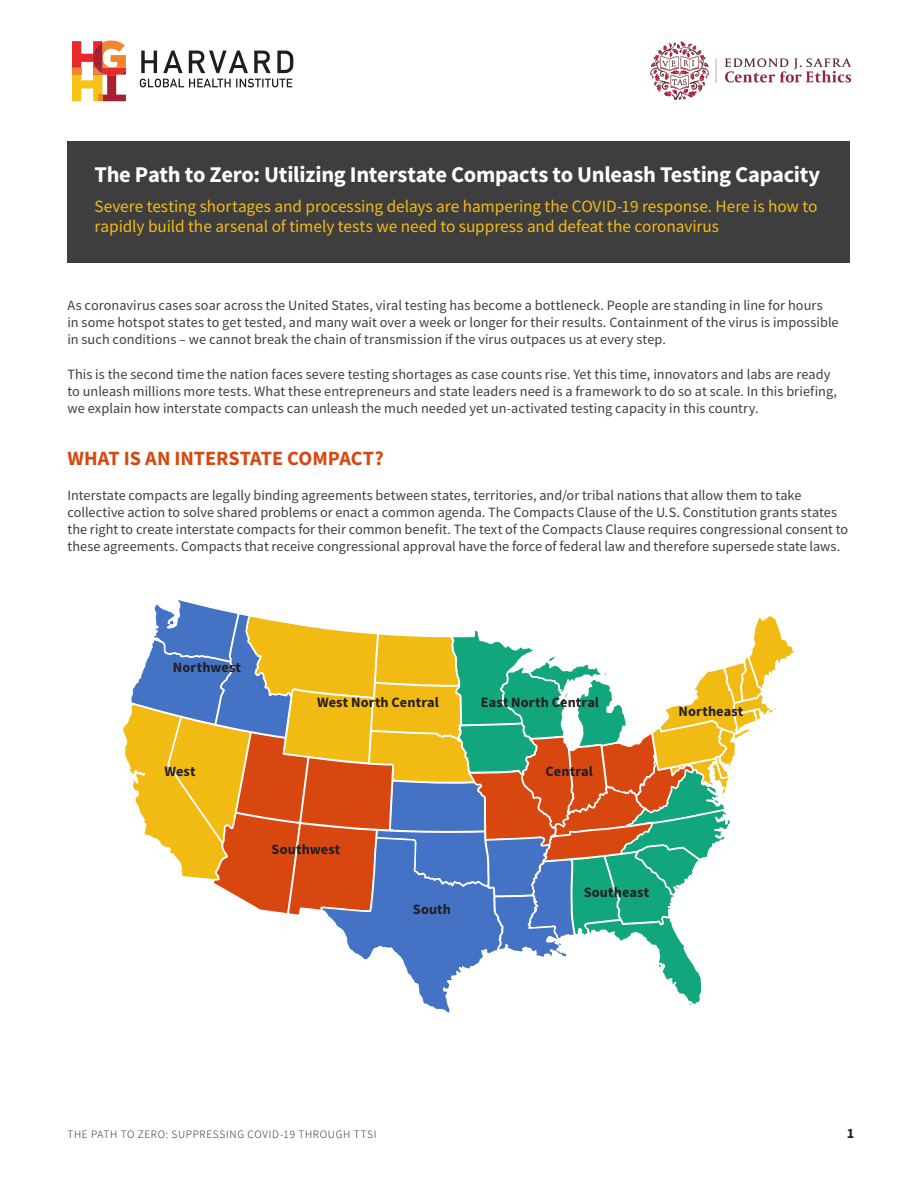
<style>
.page{position:relative;width:918px;height:1188px;background:#fff}
.page>*{position:absolute;margin:0;border:0;box-sizing:border-box;transform-origin:0 0}
.Normal1{font:700 22.5px "Source Sans Pro";letter-spacing:-.015em;color:#fff}
.header_1{font:700 20.25px "Source Sans Pro";letter-spacing:-.005em;color:#d94711}
.Normal1-2{font:17.25px/20.2px "Source Sans Pro";letter-spacing:-.005em;color:#f2bb13}
.text{font:14.25px/17.2px "Source Sans Pro";letter-spacing:.005em;color:#3e3e3f}
.t1{font:700 14.25px "Source Sans Pro";letter-spacing:.01em;color:#231f20}
.t2{font:300 11.25px "Source Sans Pro";letter-spacing:.06em;color:#231f20}
</style>
<div class="page">
<div style="left:68px;top:142px;width:782px;height:121px;background:#3e3e3f"></div>
<img style="left:650px;top:41px;width:201px;height:59px">
<svg style="left:72px;top:40px;width:54px;height:61px"></svg>
<svg style="left:140px;top:79px;width:152px;height:8px"></svg>
<svg style="left:141px;top:51px;width:16px;height:22px"></svg>
<svg style="left:163px;top:51px;width:20px;height:22px"></svg>
<svg style="left:189px;top:51px;width:59px;height:22px"></svg>
<svg style="left:254px;top:51px;width:17px;height:22px"></svg>
<svg style="left:277px;top:51px;width:16px;height:22px"></svg>
<svg style="left:123px;top:600px;width:671px;height:413px"></svg>
<p class="Normal1" style="left:94px;top:159px;width:727px">The Path to Zero: Utilizing Interstate Compacts to Unleash Testing Capacity</p>
<p class="Normal1-2" style="left:94px;top:196px;width:724px">Severe testing shortages and processing delays are hampering the COVID-19 response. Here is how to rapidly build the arsenal of timely tests we need to suppress and defeat the coronavirus</p>
<p class="text" style="left:68px;top:297px;width:773px">As coronavirus cases soar across the United States, viral testing has become a bottleneck. People are standing in line for hours<br>in some hotspot states to get tested, and many wait over a week or longer for their results. Containment of the virus is impossible in such conditions – we cannot break the chain of transmission if the virus outpaces us at every step.</p>
<p class="text" style="left:68px;top:366px;width:771px">This is the second time the nation faces severe testing shortages as case counts rise. Yet this time, innovators and labs are ready to unleash millions more tests. What these entrepreneurs and state leaders need is a framework to do so at scale. In this briefing, we explain how interstate compacts can unleash the much needed yet un-activated testing capacity in this country.</p>
<p class="header_1" style="left:68px;top:445px;width:318px">WHAT IS AN INTERSTATE COMPACT?</p>
<p class="text" style="left:68px;top:486px;width:782px">Interstate compacts are legally binding agreements between states, territories, and/or tribal nations that allow them to take collective action to solve shared problems or enact a common agenda. The Compacts Clause of the U.S. Constitution grants states the right to create interstate compacts for their common benefit. The text of the Compacts Clause requires congressional consent to these agreements. Compacts that receive congressional approval have the force of federal law and therefore supersede state laws.</p>
<p class="t1" style="left:173px;top:658px;width:70px">Northwest</p>
<p class="t1" style="left:164px;top:762px;width:33px">West</p>
<p class="t1" style="left:317px;top:693px;width:123px">West North Central</p>
<p class="t1" style="left:272px;top:839px;width:70px">Southwest</p>
<p class="t1" style="left:413px;top:900px;width:40px">South</p>
<p class="t1" style="left:481px;top:693px;width:120px">East North Central</p>
<p class="t1" style="left:546px;top:762px;width:49px">Central</p>
<p class="t1" style="left:679px;top:701px;width:66px">Northeast</p>
<p class="t1" style="left:584px;top:882px;width:67px">Southeast</p>
<p class="t2" style="left:68px;top:1127px;width:311px">THE PATH TO ZERO: SUPPRESSING COVID-19 THROUGH TTSI</p>
<p class="t1" style="left:847px;top:1124px;width:9px">1</p>
</div>
